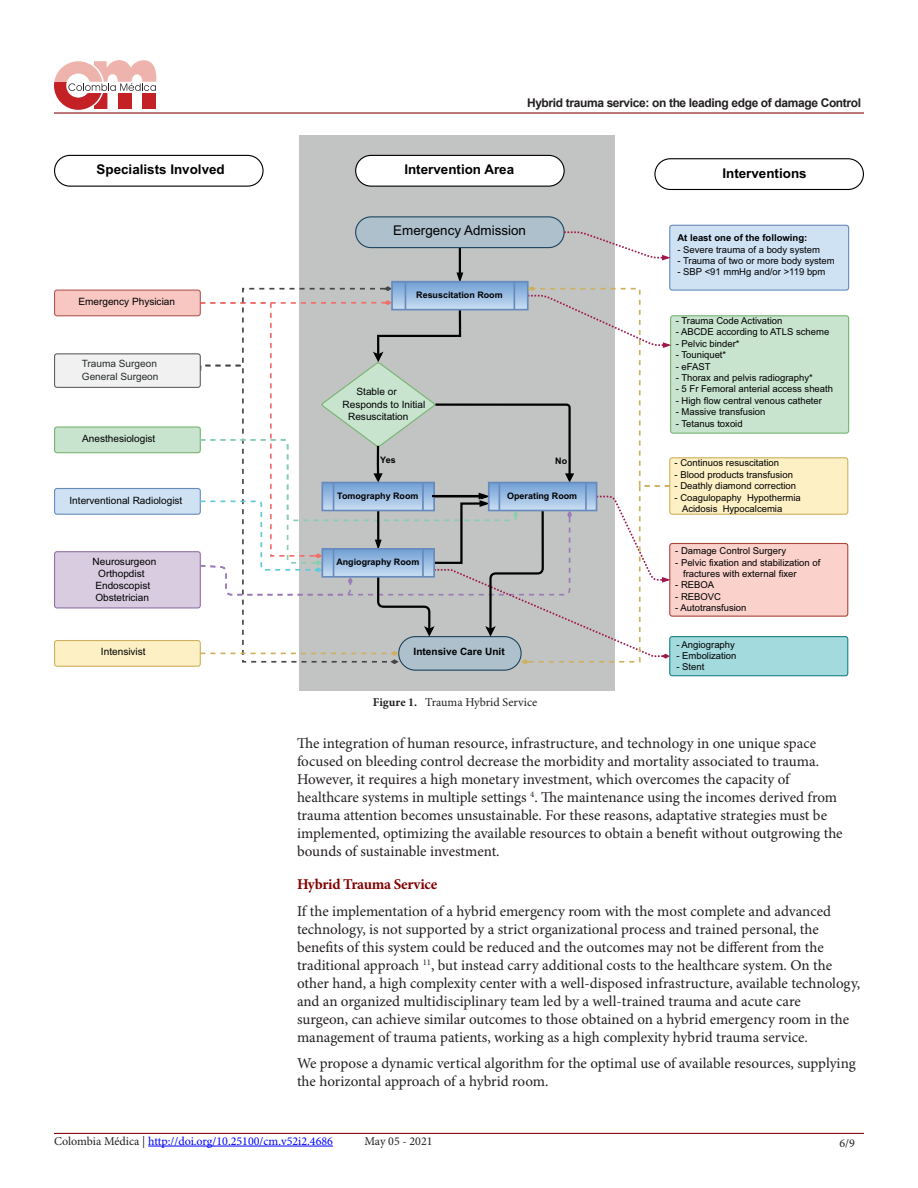
<style>
.page{position:relative;width:918px;height:1188px;background:#fff}
.page>*{position:absolute;margin:0;border:0;box-sizing:border-box;transform-origin:0 0}
.t1{font:15px/18px "Minion Pro";color:#231f20}
.t2{font:700 15px "Minion Pro";letter-spacing:-.02em;color:#820000}
.t3{font:700 13.35px "Arial";color:#000001}
.t4{font:13.35px "Arial";color:#000001}
.t5{font:12px "Minion Pro";color:#00f}
.t6{font:700 12px "Arial";letter-spacing:-.03em;color:#231f20}
.t7{font:12px "Minion Pro";color:#231f20}
.t8{font:10.05px/12px "Arial";color:#000001}
.t9{font:10.05px/12px "Arial";color:#292d2f}
.t10{font:700 10.05px "Arial";color:#000001}
.t11{font:9.45px/11.4px "Arial";color:#000001}
.t12{font:700 9.45px "Arial";color:#000001}
.t13{font:700 9px "Arial";color:#000001}
.s1{font-weight:700}
.s2{color:#231f20}
</style>
<div class="page">
<hr style="left:54px;top:112px;width:810px;height:2px;background:#8b0d10">
<hr style="left:54px;top:1133px;width:810px;height:1px;background:#8b0d10">
<hr style="left:148px;top:1146px;width:185px;height:1px;background:#00f">
<svg style="left:54px;top:60px;width:102px;height:50px"></svg>
<div style="left:300px;top:135px;width:315px;height:555px;background:#c2c3c3"></div>
<div style="left:356px;top:217px;width:208px;height:31px;background:#adc0cb;border-radius:15px"></div>
<div style="left:355px;top:216px;width:210px;height:32px;border:1px solid #1d455d;border-radius:15px"></div>
<div style="left:670px;top:225px;width:179px;height:65px;background:#cfe2f4;border-radius:3px"></div>
<div style="left:669px;top:225px;width:180px;height:66px;border:1px solid #678bbc;border-radius:3px"></div>
<div style="left:356px;top:155px;width:208px;height:31px;background:#fff;border-radius:15px"></div>
<div style="left:355px;top:155px;width:210px;height:32px;border:1px solid #000001;border-radius:15px"></div>
<div style="left:54px;top:155px;width:210px;height:32px;border:1px solid #000001;border-radius:15px"></div>
<div style="left:654px;top:158px;width:210px;height:32px;border:1px solid #000001;border-radius:15px"></div>
<div style="left:671px;top:316px;width:178px;height:117px;background:#c8e4cf;border-radius:3px"></div>
<div style="left:670px;top:315px;width:179px;height:119px;border:1px solid #77b470;border-radius:3px"></div>
<div style="left:670px;top:458px;width:178px;height:56px;background:#fdf0c4;border-radius:3px"></div>
<div style="left:669px;top:457px;width:179px;height:58px;border:1px solid #ceb15e;border-radius:3px"></div>
<div style="left:670px;top:543px;width:178px;height:73px;background:#fad2cb;border-radius:3px"></div>
<div style="left:669px;top:543px;width:179px;height:74px;border:1px solid #aa463a;border-radius:3px"></div>
<div style="left:670px;top:637px;width:178px;height:39px;background:#a3dade;border-radius:3px"></div>
<div style="left:669px;top:636px;width:179px;height:40px;border:1px solid #178288;border-radius:3px"></div>
<div style="left:55px;top:290px;width:145px;height:26px;background:#f9c7c2;border-radius:3px"></div>
<div style="left:54px;top:290px;width:147px;height:26px;border:1px solid #b35855;border-radius:3px"></div>
<div style="left:55px;top:354px;width:145px;height:33px;background:#f0f1f0;border-radius:3px"></div>
<div style="left:54px;top:353px;width:147px;height:35px;border:1px solid #5d6162;border-radius:3px"></div>
<div style="left:55px;top:427px;width:145px;height:26px;background:#c8e4cf;border-radius:3px"></div>
<div style="left:54px;top:426px;width:147px;height:27px;border:1px solid #77b470;border-radius:3px"></div>
<div style="left:55px;top:489px;width:145px;height:25px;background:#cfe2f4;border-radius:3px"></div>
<div style="left:54px;top:488px;width:147px;height:27px;border:1px solid #678bbc;border-radius:3px"></div>
<div style="left:55px;top:552px;width:145px;height:56px;background:#d9cce0;border-radius:3px"></div>
<div style="left:54px;top:551px;width:147px;height:57px;border:1px solid #8e72a5;border-radius:3px"></div>
<div style="left:55px;top:641px;width:145px;height:25px;background:#fdf0c4;border-radius:3px"></div>
<div style="left:54px;top:640px;width:147px;height:27px;border:1px solid #ceb15e;border-radius:3px"></div>
<svg style="left:199px;top:231px;width:472px;height:459px"></svg>
<p class="t6" style="left:527px;top:94px;width:336px">Hybrid trauma service: on the leading edge of damage Control</p>
<p class="t3" style="left:97px;top:160px;width:130px">Specialists Involved</p>
<p class="t3" style="left:404px;top:160px;width:111px">Intervention Area</p>
<p class="t3" style="left:722px;top:164px;width:86px">Interventions</p>
<p class="t8" style="left:78px;top:295px;width:98px">Emergency Physician</p>
<p class="t9" style="left:82px;top:358px;width:78px">Trauma Surgeon<br>General Surgeon</p>
<p class="t8" style="left:82px;top:432px;width:75px">Anesthesiologist</p>
<p class="t8" style="left:70px;top:494px;width:114px">Interventional Radiologist</p>
<p class="t8" style="left:93px;top:555px;width:65px">Neurosurgeon<br>Orthopdist<br>Endoscopist<br>Obstetrician</p>
<p class="t8" style="left:101px;top:646px;width:46px">Intensivist</p>
<p class="t4" style="left:393px;top:221px;width:134px">Emergency Admission</p>
<p class="t13" style="left:416px;top:289px;width:88px">Resuscitation Room</p>
<p class="t8" style="left:357px;top:386px;width:42px">Stable or</p>
<p class="t8" style="left:343px;top:398px;width:84px">Responds to Initial</p>
<p class="t8" style="left:348px;top:410px;width:62px">Resuscitation</p>
<p class="t13" style="left:380px;top:453px;width:17px">Yes</p>
<p class="t13" style="left:555px;top:454px;width:13px">No</p>
<p class="t13" style="left:337px;top:489px;width:83px">Tomography Room</p>
<p class="t13" style="left:336px;top:555px;width:84px">Angiography Room</p>
<p class="t13" style="left:507px;top:489px;width:72px">Operating Room</p>
<p class="t10" style="left:414px;top:645px;width:93px">Intensive Care Unit</p>
<p class="t7" style="left:373px;top:695px;width:166px"><span class="s1">Figure 1.</span> Trauma Hybrid Service</p>
<p class="t12" style="left:677px;top:231px;width:131px">At least one of the following:</p>
<p class="t11" style="left:677px;top:244px;width:144px">- Severe trauma of a body system</p>
<p class="t11" style="left:677px;top:255px;width:159px">- Trauma of two or more body system</p>
<p class="t11" style="left:677px;top:266px;width:150px">- SBP &lt;91 mmHg and/or &gt;119 bpm</p>
<p class="t11" style="left:676px;top:315px;width:108px">- Trauma Code Activation</p>
<p class="t11" style="left:676px;top:326px;width:155px">- ABCDE according to ATLS scheme</p>
<p class="t11" style="left:676px;top:338px;width:65px">- Pelvic binder*</p>
<p class="t11" style="left:676px;top:349px;width:52px">- Touniquet*</p>
<p class="t11" style="left:676px;top:360px;width:36px">- eFAST</p>
<p class="t11" style="left:676px;top:372px;width:139px">- Thorax and pelvis radiography*</p>
<p class="t11" style="left:676px;top:383px;width:159px">- 5 Fr Femoral anterial access sheath</p>
<p class="t11" style="left:676px;top:395px;width:148px">- High flow central venous catheter</p>
<p class="t11" style="left:676px;top:406px;width:91px">- Massive transfusion</p>
<p class="t11" style="left:676px;top:417px;width:68px">- Tetanus toxoid</p>
<p class="t11" style="left:675px;top:457px;width:106px">- Continuos resuscitation</p>
<p class="t11" style="left:675px;top:469px;width:120px">- Blood products transfusion</p>
<p class="t11" style="left:675px;top:480px;width:123px">- Deathly diamond correction</p>
<p class="t11" style="left:682px;top:492px;width:120px;text-indent:-7px">- Coagulopaphy Hypothermia<br>Acidosis Hypocalcemia</p>
<p class="t11" style="left:675px;top:545px;width:112px">- Damage Control Surgery</p>
<p class="t11" style="left:683px;top:556px;width:139px;text-indent:-8px">- Pelvic fixation and stabilization of fractures with external fixer</p>
<p class="t11" style="left:675px;top:579px;width:41px">- REBOA</p>
<p class="t11" style="left:675px;top:591px;width:47px">- REBOVC</p>
<p class="t11" style="left:675px;top:602px;width:73px">- Autotransfusion</p>
<p class="t11" style="left:676px;top:638px;width:60px">- Angiography</p>
<p class="t11" style="left:676px;top:650px;width:62px">- Embolization</p>
<p class="t11" style="left:676px;top:661px;width:29px">- Stent</p>
<p class="t1" style="left:297px;top:735px;width:547px">The integration of human resource, infrastructure, and technology in one unique space focused on bleeding control decrease the morbidity and mortality associated to trauma.<br>However, it requires a high monetary investment, which overcomes the capacity of healthcare systems in multiple settings <sup>4</sup>. The maintenance using the incomes derived from trauma attention becomes unsustainable. For these reasons, adaptative strategies must be implemented, optimizing the available resources to obtain a benefit without outgrowing the bounds of sustainable investment.</p>
<p class="t2" style="left:297px;top:874px;width:142px">Hybrid Trauma Service</p>
<p class="t1" style="left:297px;top:903px;width:565px">If the implementation of a hybrid emergency room with the most complete and advanced technology, is not supported by a strict organizational process and trained personal, the benefits of this system could be reduced and the outcomes may not be different from the traditional approach <sup>11</sup>, but instead carry additional costs to the healthcare system. On the other hand, a high complexity center with a well-disposed infrastructure, available technology, and an organized multidisciplinary team led by a well-trained trauma and acute care<br>surgeon, can achieve similar outcomes to those obtained on a hybrid emergency room in the management of trauma patients, working as a high complexity hybrid trauma service.</p>
<p class="t1" style="left:297px;top:1055px;width:560px">We propose a dynamic vertical algorithm for the optimal use of available resources, supplying the horizontal approach of a hybrid room.</p>
<p class="t5" style="left:54px;top:1134px;width:280px"><span class="s2">Colombia Médica |</span> http://doi.org/10.25100/cm.v52i2.4686</p>
<p class="t7" style="left:364px;top:1134px;width:70px">May 05 - 2021</p>
<p class="t7" style="left:840px;top:1136px;width:17px">6/9</p>
</div>
